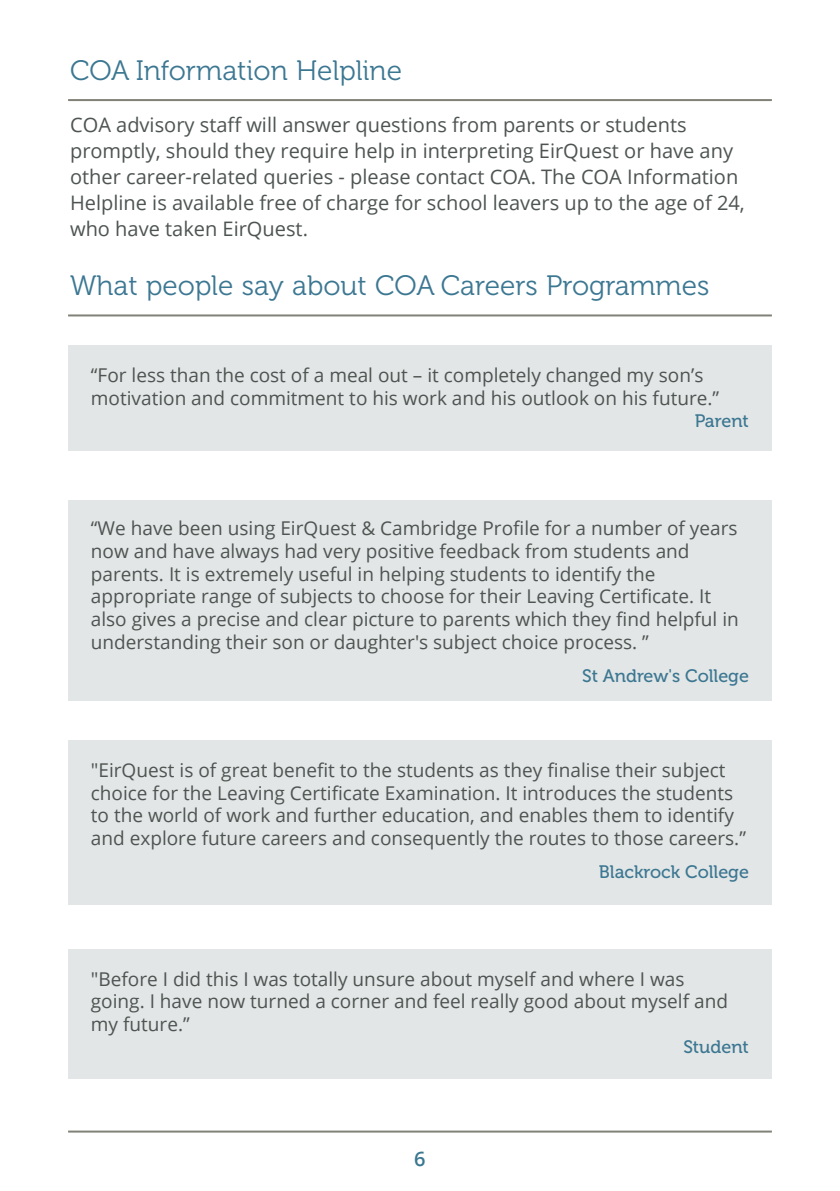
<style>
.page{position:relative;width:840px;height:1191px;background:#fff}
.page>*{position:absolute;margin:0;border:0;box-sizing:border-box;transform-origin:0 0}
.Heading{font:28px "Museo 300";color:#3c7792}
.t1{font:20px/26px "Open Sans";color:#4d5451}
.Page_Number{font:600 20px "Open Sans";color:#3c7792}
.User_Comments{font:19px/22.8px "Open Sans";color:#4d5451}
.User_Comments_Author{font:18px "Museo 500";color:#3c7792}
</style>
<div class="page">
<div style="left:68px;top:949px;width:703px;height:129px;background:#e3e6e6"></div>
<div style="left:68px;top:740px;width:703px;height:165px;background:#e3e6e6"></div>
<div style="left:68px;top:500px;width:703px;height:200px;background:#e3e6e6"></div>
<div style="left:68px;top:346px;width:703px;height:105px;background:#e3e6e6"></div>
<hr style="left:68px;top:99px;width:703px;height:2px;background:#818178">
<hr style="left:68px;top:1130px;width:703px;height:2px;background:#818178">
<hr style="left:68px;top:314px;width:703px;height:2px;background:#818178">
<p class="Heading" style="left:70px;top:55px;width:333px">COA Information Helpline</p>
<p class="t1" style="left:70px;top:111px;width:675px">COA advisory staff will answer questions from parents or students promptly, should they require help in interpreting EirQuest or have any other career‑related queries - please contact COA. The COA Information Helpline is available free of charge for school leavers up to the age of 24, who have taken EirQuest.</p>
<p class="Heading" style="left:70px;top:271px;width:640px">What people say about COA Careers Programmes</p>
<p class="User_Comments" style="left:91px;top:363px;width:629px">“For less than the cost of a meal out – it completely changed my son’s motivation and commitment to his work and his outlook on his future.”</p>
<p class="User_Comments_Author" style="left:694px;top:411px;width:56px">Parent</p>
<p class="User_Comments" style="left:91px;top:516px;width:649px">“We have been using EirQuest &amp; Cambridge Profile for a number of years now and have always had very positive feedback from students and parents. It is extremely useful in helping students to identify the appropriate range of subjects to choose for their Leaving Certificate. It also gives a precise and clear picture to parents which they find helpful in understanding their son or daughter's subject choice process. ”</p>
<p class="User_Comments_Author" style="left:581px;top:666px;width:168px">St Andrew's College</p>
<p class="User_Comments" style="left:91px;top:758px;width:656px">"EirQuest is of great benefit to the students as they finalise their subject choice for the Leaving Certificate Examination. It introduces the students to the world of work and further education, and enables them to identify and explore future careers and consequently the routes to those careers.”</p>
<p class="User_Comments_Author" style="left:598px;top:862px;width:152px">Blackrock College</p>
<p class="User_Comments" style="left:91px;top:966px;width:638px">"Before I did this I was totally unsure about myself and where I was going. I have now turned a corner and feel really good about myself and my future.”</p>
<p class="User_Comments_Author" style="left:683px;top:1036px;width:67px">Student</p>
<p class="Page_Number" style="left:414px;top:1145px;width:13px">6</p>
</div>
